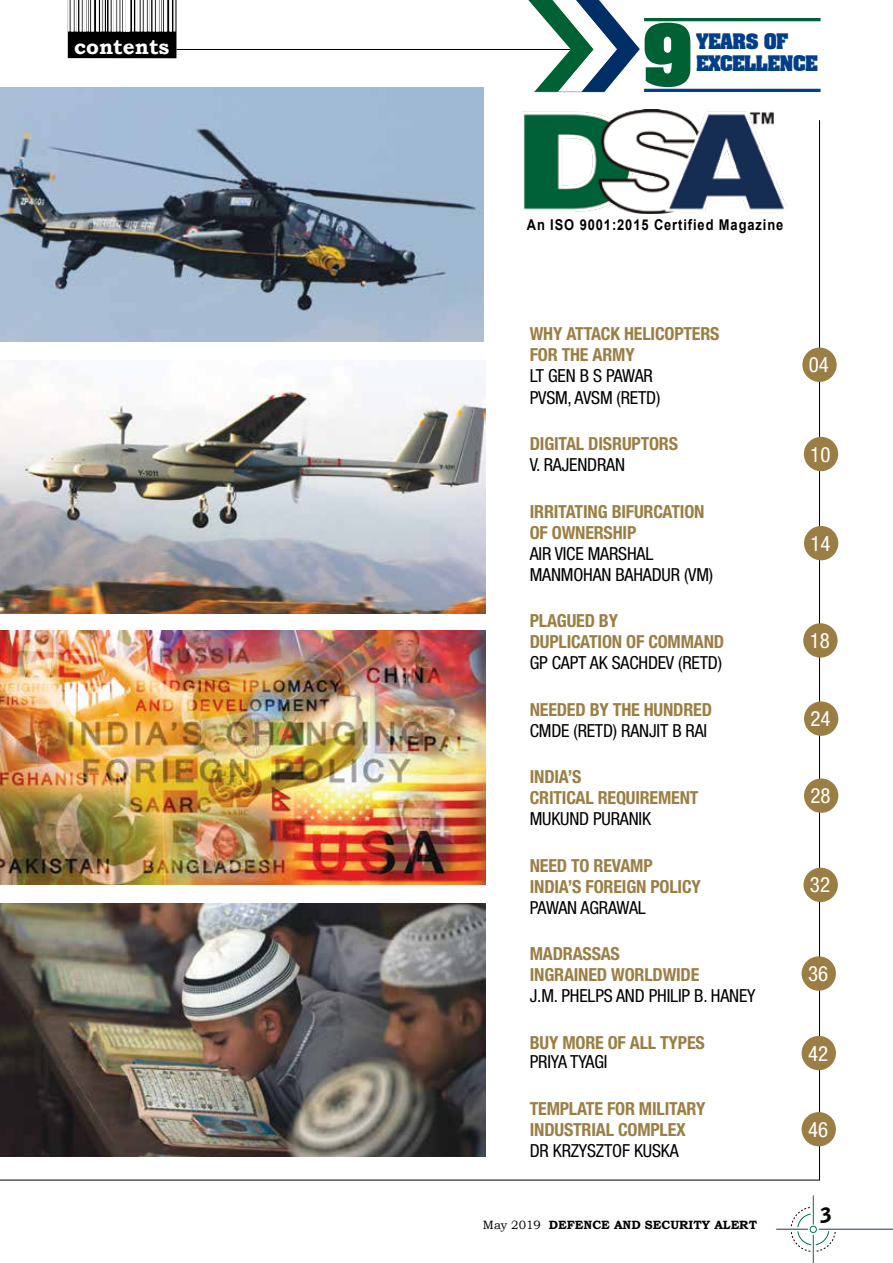
<style>
.page{position:relative;width:893px;height:1263px;background:#fff}
.page>*{position:absolute;margin:0;border:0;box-sizing:border-box;transform-origin:0 0}
.t1{font:700 72.3px "Aachen";color:#006135}
.t2{font:condensed 21px "Helvetica Neue LT Std";color:#fff}
.t3{font:700 21px "Bookman Old Style";color:#fff}
.t4{font:900 21px "Bell Gothic BT";color:#000}
.t5{font:700 18.15px "Aachen";letter-spacing:-.03em;color:#023f88}
.t6{font:700 condensed 18px/21px "Helvetica Neue";letter-spacing:-.01em;color:#9b7e44}
.t7{font:condensed 18px/21px "Helvetica Neue LT Std";letter-spacing:-.01em;color:#000}
.t8{font:700 15px "Arial";letter-spacing:.07em;color:#000;scale:.86 1}
.t9{font:700 12px "Bookman Old Style";color:#000}
.s1{font-weight:400}
</style>
<div class="page">
<hr style="left:819px;top:1229px;width:74px;height:1px;background:#1e3565">
<hr style="left:776px;top:1229px;width:32px;height:1px;background:#1e3565">
<svg style="left:791px;top:1195px;width:45px;height:68px"></svg>
<img style="left:0;top:88px;width:484px;height:253px">
<img style="left:521px;top:109px;width:265px;height:101px">
<svg style="left:553px;top:207px;width:232px;height:7px"></svg>
<svg style="left:68px;top:0;width:108px;height:58px;background:#171717"></svg>
<hr style="left:75px;top:0;width:1px;height:32px;background:#fff">
<hr style="left:86px;top:0;width:2px;height:32px;background:#fff">
<hr style="left:96px;top:0;width:2px;height:32px;background:#fff">
<hr style="left:148px;top:0;width:1px;height:32px;background:#fff">
<hr style="left:160px;top:0;width:1px;height:32px;background:#fff">
<hr style="left:169px;top:0;width:2px;height:32px;background:#fff">
<hr style="left:138px;top:0;width:2px;height:32px;background:#fff">
<hr style="left:135px;top:0;width:2px;height:32px;background:#fff">
<hr style="left:118px;top:0;width:2px;height:32px;background:#fff">
<hr style="left:120px;top:0;width:2px;height:32px;background:#fff">
<hr style="left:132px;top:0;width:2px;height:32px;background:#fff">
<hr style="left:167px;top:0;width:1px;height:32px;background:#fff">
<hr style="left:137px;top:0;width:1px;height:32px;background:#fff">
<hr style="left:129px;top:0;width:1px;height:32px;background:#fff">
<hr style="left:126px;top:0;width:1px;height:32px;background:#fff">
<hr style="left:127px;top:0;width:1px;height:32px;background:#fff">
<hr style="left:128px;top:0;width:1px;height:32px;background:#fff">
<hr style="left:68px;top:0;width:1px;height:32px;background:#fff">
<hr style="left:71px;top:0;width:1px;height:32px;background:#fff">
<hr style="left:80px;top:0;width:1px;height:32px;background:#fff">
<hr style="left:83px;top:0;width:1px;height:32px;background:#fff">
<hr style="left:91px;top:0;width:1px;height:32px;background:#fff">
<hr style="left:141px;top:0;width:1px;height:32px;background:#fff">
<hr style="left:144px;top:0;width:1px;height:32px;background:#fff">
<hr style="left:153px;top:0;width:1px;height:32px;background:#fff">
<hr style="left:156px;top:0;width:1px;height:32px;background:#fff">
<hr style="left:164px;top:0;width:1px;height:32px;background:#fff">
<hr style="left:100px;top:0;width:1px;height:32px;background:#fff">
<hr style="left:103px;top:0;width:1px;height:32px;background:#fff">
<hr style="left:104px;top:0;width:1px;height:32px;background:#fff">
<hr style="left:109px;top:0;width:1px;height:32px;background:#fff">
<hr style="left:112px;top:0;width:1px;height:32px;background:#fff">
<hr style="left:115px;top:0;width:1px;height:32px;background:#fff">
<hr style="left:117px;top:0;width:1px;height:32px;background:#fff">
<hr style="left:123px;top:0;width:1px;height:32px;background:#fff">
<hr style="left:89px;top:0;width:1px;height:32px;background:#fff">
<hr style="left:93px;top:0;width:1px;height:32px;background:#fff">
<hr style="left:162px;top:0;width:1px;height:32px;background:#fff">
<hr style="left:166px;top:0;width:1px;height:32px;background:#fff">
<hr style="left:124px;top:0;width:1px;height:32px;background:#fff">
<hr style="left:69px;top:0;width:1px;height:32px;background:#fff">
<hr style="left:72px;top:0;width:1px;height:32px;background:#fff">
<hr style="left:73px;top:0;width:1px;height:32px;background:#fff">
<hr style="left:77px;top:0;width:1px;height:32px;background:#fff">
<hr style="left:81px;top:0;width:1px;height:32px;background:#fff">
<hr style="left:84px;top:0;width:1px;height:32px;background:#fff">
<hr style="left:85px;top:0;width:1px;height:32px;background:#fff">
<hr style="left:92px;top:0;width:1px;height:32px;background:#fff">
<hr style="left:142px;top:0;width:1px;height:32px;background:#fff">
<hr style="left:145px;top:0;width:1px;height:32px;background:#fff">
<hr style="left:146px;top:0;width:1px;height:32px;background:#fff">
<hr style="left:150px;top:0;width:1px;height:32px;background:#fff">
<hr style="left:154px;top:0;width:1px;height:32px;background:#fff">
<hr style="left:157px;top:0;width:1px;height:32px;background:#fff">
<hr style="left:158px;top:0;width:1px;height:32px;background:#fff">
<hr style="left:165px;top:0;width:1px;height:32px;background:#fff">
<hr style="left:98px;top:0;width:1px;height:32px;background:#fff">
<hr style="left:101px;top:0;width:1px;height:32px;background:#fff">
<hr style="left:102px;top:0;width:1px;height:32px;background:#fff">
<hr style="left:106px;top:0;width:1px;height:32px;background:#fff">
<hr style="left:110px;top:0;width:1px;height:32px;background:#fff">
<hr style="left:113px;top:0;width:1px;height:32px;background:#fff">
<hr style="left:114px;top:0;width:1px;height:32px;background:#fff">
<hr style="left:171px;top:0;width:1px;height:32px;background:#fff">
<hr style="left:174px;top:0;width:1px;height:32px;background:#fff">
<hr style="left:175px;top:0;width:1px;height:32px;background:#fff">
<img style="left:0;top:631px;width:485px;height:253px">
<img style="left:0;top:360px;width:485px;height:254px">
<img style="left:0;top:903px;width:485px;height:254px">
<hr style="left:819px;top:120px;width:1px;height:1060px;background:#000">
<div style="left:802px;top:348px;width:35px;height:34px;background:#9b7e44;border-radius:50%"></div>
<div style="left:804px;top:437px;width:34px;height:34px;background:#9b7e44;border-radius:50%"></div>
<div style="left:803px;top:623px;width:35px;height:35px;background:#9b7e44;border-radius:50%"></div>
<div style="left:804px;top:778px;width:34px;height:35px;background:#9b7e44;border-radius:50%"></div>
<div style="left:804px;top:701px;width:34px;height:35px;background:#9b7e44;border-radius:50%"></div>
<div style="left:803px;top:868px;width:35px;height:34px;background:#9b7e44;border-radius:50%"></div>
<div style="left:802px;top:1036px;width:34px;height:34px;background:#9b7e44;border-radius:50%"></div>
<div style="left:802px;top:1112px;width:34px;height:34px;background:#9b7e44;border-radius:50%"></div>
<div style="left:802px;top:956px;width:34px;height:35px;background:#9b7e44;border-radius:50%"></div>
<div style="left:804px;top:526px;width:34px;height:34px;background:#9b7e44;border-radius:50%"></div>
<hr style="left:0;top:1180px;width:820px;height:1px;background:#000">
<hr style="left:177px;top:49px;width:393px;height:1px;background:#000">
<svg style="left:528px;top:0;width:112px;height:92px"></svg>
<hr style="left:534px;top:92px;width:71px;height:1px;background:#000">
<hr style="left:644px;top:89px;width:176px;height:3px;background:#023f88">
<hr style="left:644px;top:18px;width:176px;height:3px;background:#006135">
<p class="t3" style="left:74px;top:32px;width:97px">CONTENTS</p>
<h1 class="t1" style="left:643px;top:1px;width:50px">9</h1>
<p class="t5" style="left:696px;top:28px;width:93px">YEARS OF</p>
<p class="t5" style="left:696px;top:50px;width:123px">EXCELLENCE</p>
<p class="t8" style="left:527px;top:215px;width:300px">An ISO 9001:2015 Certified Magazine</p>
<p class="t6" style="left:530px;top:323px;width:191px">WHY ATTACK HELICOPTERS<br>FOR THE ARMY</p>
<p class="t7" style="left:530px;top:365px;width:132px">LT GEN B S PAWAR<br>PVSM, AVSM (RETD)</p>
<p class="t6" style="left:530px;top:433px;width:150px">DIGITAL DISRUPTORS</p>
<p class="t7" style="left:530px;top:454px;width:97px">V. RAJENDRAN</p>
<p class="t6" style="left:530px;top:500px;width:176px">IRRITATING BIFURCATION<br>OF OWNERSHIP</p>
<p class="t7" style="left:530px;top:543px;width:185px">AIR VICE MARSHAL<br>MANMOHAN BAHADUR (VM)</p>
<p class="t6" style="left:530px;top:610px;width:194px">PLAGUED BY<br>DUPLICATION OF COMMAND</p>
<p class="t7" style="left:530px;top:652px;width:194px">GP CAPT AK SACHDEV (RETD)</p>
<p class="t6" style="left:530px;top:698px;width:182px">NEEDED BY THE HUNDRED</p>
<p class="t7" style="left:530px;top:720px;width:179px">CM DE (RETD) RANJIT B RAI</p>
<p class="t6" style="left:530px;top:766px;width:170px">INDIA’S<br>CRITICAL REQUIREMENT</p>
<p class="t7" style="left:530px;top:808px;width:122px">MUKUND PURANIK</p>
<p class="t6" style="left:530px;top:854px;width:173px">NEED TO REVAMP<br>INDIA’S FOREIGN POLICY</p>
<p class="t7" style="left:530px;top:897px;width:19px">PAWAN</p>
<p class="t7" style="left:581px;top:897px;width:29px">AGRAWA</p>
<p class="t7" style="left:638px;top:897px;width:9px">L</p>
<p class="t6" style="left:530px;top:943px;width:12px">MAD</p>
<p class="t6" style="left:530px;top:943px;width:171px;text-indent:33px">RASSAS<br>INGRAINED WORLDWIDE</p>
<p class="t7" style="left:530px;top:985px;width:227px">J.M. PHELPS AND PHILIP B. HANEY</p>
<p class="t6" style="left:530px;top:1031px;width:177px">BUY MORE OF ALL TYPES</p>
<p class="t7" style="left:530px;top:1051px;width:79px">PRIYA TYAGI</p>
<p class="t6" style="left:530px;top:1097px;width:177px">TEMPLATE FOR MILITARY<br>INDUSTRIAL COMPLEX</p>
<p class="t7" style="left:530px;top:1140px;width:150px">DR KRZYSZTOF KUSKA</p>
<p class="t9" style="left:483px;top:1216px;width:276px"><span class="s1">May 2019</span> DEFENCE AND SECURITY ALERT</p>
<p class="t2" style="left:809px;top:353px;width:22px">04</p>
<p class="t2" style="left:810px;top:442px;width:22px">10</p>
<p class="t2" style="left:810px;top:531px;width:22px">14</p>
<p class="t2" style="left:810px;top:628px;width:22px">18</p>
<p class="t2" style="left:810px;top:706px;width:22px">24</p>
<p class="t2" style="left:810px;top:783px;width:22px">28</p>
<p class="t2" style="left:810px;top:873px;width:22px">32</p>
<p class="t2" style="left:808px;top:961px;width:22px">36</p>
<p class="t2" style="left:808px;top:1041px;width:22px">42</p>
<p class="t2" style="left:808px;top:1117px;width:22px">46</p>
<p class="t4" style="left:820px;top:1202px;width:13px">3</p>
</div>
